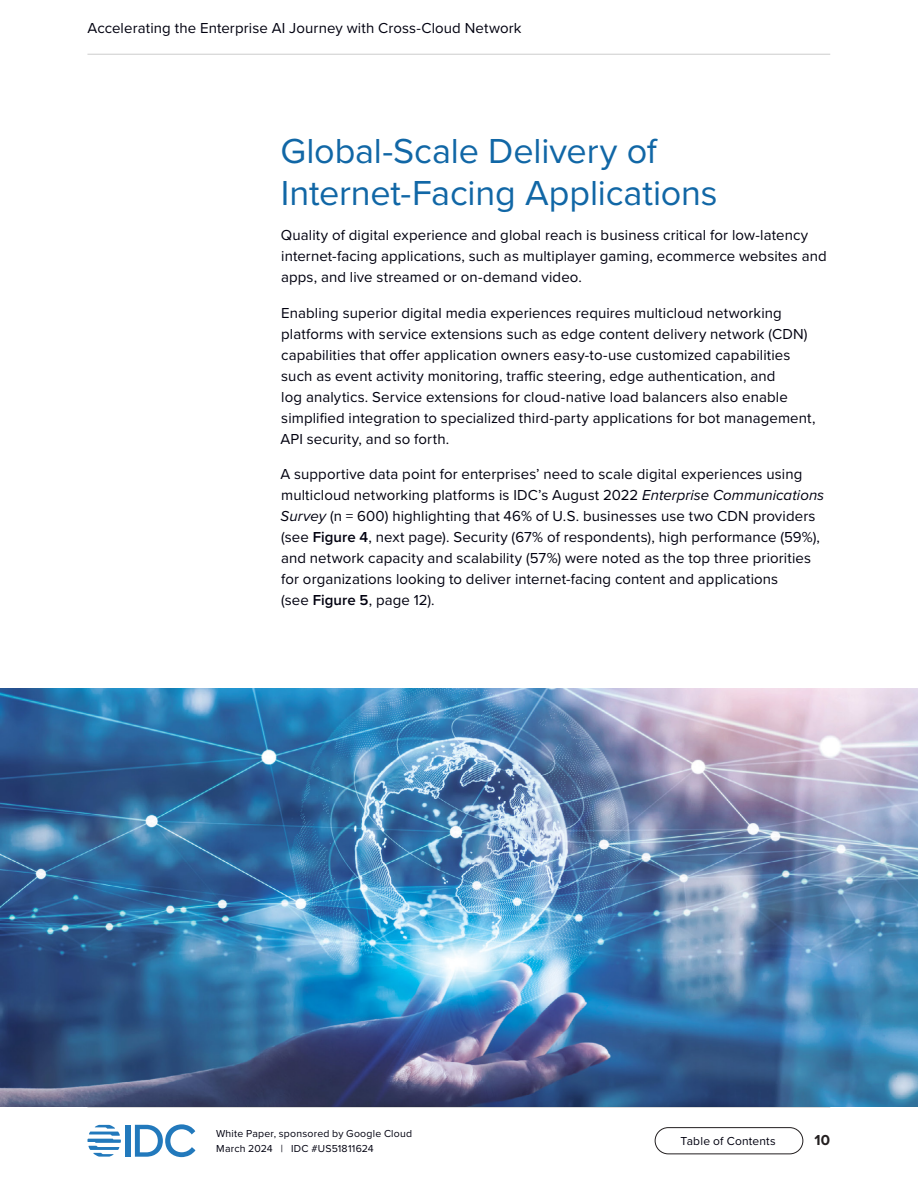
<style>
.page{position:relative;width:918px;height:1188px;background:#fff}
.page>*{position:absolute;margin:0;border:0;box-sizing:border-box;transform-origin:0 0}
.t1{font:36px/42px "Proxima Nova";letter-spacing:-.005em;color:#1167a6}
.Body_Text{font:15px/21px "Proxima Nova";letter-spacing:.005em;color:#01010f}
.t2{font:700 15px "Proxima Nova";color:#231f20}
.t3{font:12px "Proxima Nova";letter-spacing:.015em;color:#01010f}
.t4{font:10.5px/15px "Proxima Nova";letter-spacing:.02em;color:#01010f}
.s1{font-style:italic}
.s2{font-weight:600}
</style>
<div class="page">
<div style="left:126px;top:1125px;width:5px;height:32px;background:#2279bc"></div>
<svg style="left:135px;top:1124px;width:60px;height:33px"></svg>
<svg style="left:87px;top:1125px;width:34px;height:32px"></svg>
<hr style="left:87px;top:54px;width:743px;height:1px;background:#ccc">
<hr style="left:87px;top:1107px;width:743px;height:1px;background:#ccc">
<div style="left:655px;top:1127px;width:148px;height:27px;border:1px solid #231f20;border-radius:13px"></div>
<img style="left:0;top:688px;width:918px;height:419px">
<p class="Body_Text" style="left:87px;top:17px;width:436px">Accelerating the Enterprise AI Journey with Cross-Cloud Network</p>
<h3 class="t1" style="left:280px;top:129px;width:439px">Global-Scale Delivery of<br>Internet-Facing Applications</h3>
<p class="Body_Text" style="left:281px;top:224px;width:547px">Quality of digital experience and global reach is business critical for low-latency internet-facing applications, such as multiplayer gaming, ecommerce websites and apps, and live streamed or on-demand video.</p>
<p class="Body_Text" style="left:280px;top:301px;width:537px">Enabling superior digital media experiences requires multicloud networking platforms with service extensions such as edge content delivery network (CDN) capabilities that offer application owners easy-to-use customized capabilities such as event activity monitoring, traffic steering, edge authentication, and<br>log analytics. Service extensions for cloud-native load balancers also enable simplified integration to specialized third-party applications for bot management, API security, and so forth.</p>
<p class="Body_Text" style="left:280px;top:462px;width:545px">A supportive data point for enterprises’ need to scale digital experiences using multicloud networking platforms is IDC’s August 2022 <span class="s1">Enterprise Communications Survey</span> (n = 600) highlighting that 46% of U.S. businesses use two CDN providers (see <span class="s2">Figure 4</span>, next page). Security (67% of respondents), high performance (59%), and network capacity and scalability (57%) were noted as the top three priorities for organizations looking to deliver internet-facing content and applications<br>(see <span class="s2">Figure 5</span>, page 12).</p>
<p class="t4" style="left:216px;top:1126px;width:198px">White Paper, sponsored by Google Cloud<br>March 2024 | IDC #US51811624</p>
<p class="t3" style="left:681px;top:1132px;width:97px">Table of Contents</p>
<p class="t2" style="left:815px;top:1129px;width:17px">10</p>
</div>
